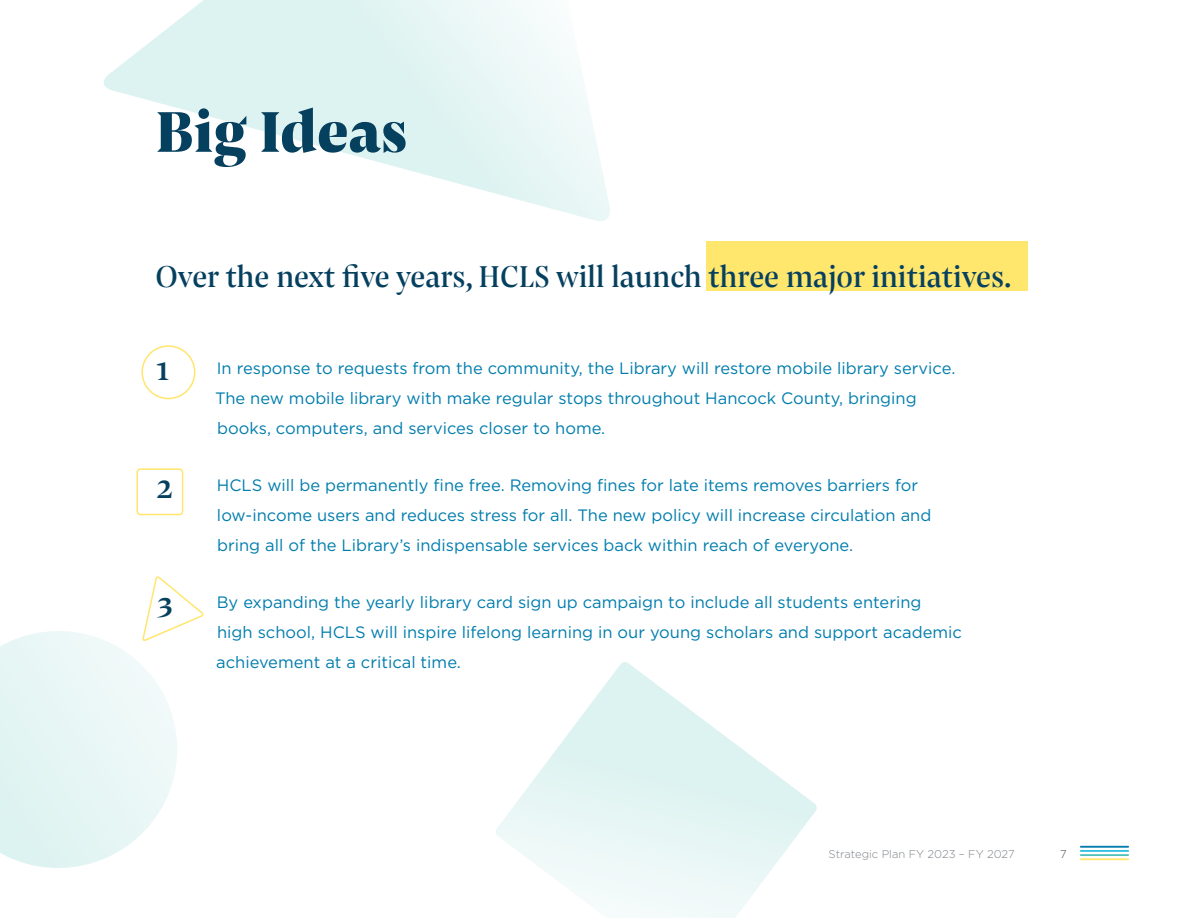
<style>
.page{position:relative;width:1188px;height:918px;background:#fff}
.page>*{position:absolute;margin:0;border:0;box-sizing:border-box;transform-origin:0 0}
.Header_1{font:800 60px "Pensum Display";color:#06405f}
.Body_Text{font:36px "Pensum Display";color:#06405f}
.Body_Text-2{font:31.5px "Pensum Display";color:#06405f}
.Body_Text-3{font:16.5px/30px "Gotham";color:#007dad}
.t1{font:300 11.25px "Gotham";color:#7e8288}
.t2{font:300 11.25px "Gotham";color:#474c55}
</style>
<div class="page">
<hr style="left:1081px;top:846px;width:47px;height:2px;background:#007dad">
<hr style="left:1081px;top:850px;width:47px;height:2px;background:#31c2e1">
<hr style="left:1081px;top:854px;width:47px;height:2px;background:#53c2ba">
<hr style="left:1081px;top:858px;width:47px;height:2px;background:#ffe66d">
<div style="left:136px;top:468px;width:47px;height:47px;border:2px solid #ffe66d;border-radius:3px"></div>
<div style="left:141px;top:345px;width:54px;height:54px;border:2px solid #ffe66d;border-radius:50%"></div>
<div style="left:706px;top:241px;width:322px;height:49px;background:#ffe66d"></div>
<svg style="left:0;top:631px;width:177px;height:237px;fill:#e9f7f5"></svg>
<svg style="left:496px;top:662px;width:321px;height:256px"></svg>
<svg style="left:104px;top:0;width:506px;height:221px"></svg>
<svg style="left:141px;top:576px;width:63px;height:65px"></svg>
<p class="Header_1" style="left:155px;top:87px;width:254px">Big Ideas</p>
<p class="Body_Text-2" style="left:156px;top:253px;width:858px">Over the next five years, HCLS will launch three major initiatives.</p>
<p class="Body_Text" style="left:156px;top:342px;width:14px">1</p>
<p class="Body_Text-3" style="left:215px;top:353px;width:742px">In response to requests from the community, the Library will restore mobile library service.<br>The new mobile library with make regular stops throughout Hancock County, bringing books, computers, and services closer to home.</p>
<p class="Body_Text" style="left:156px;top:459px;width:19px">2</p>
<p class="Body_Text-3" style="left:217px;top:470px;width:716px">HCLS will be permanently fine free. Removing fines for late items removes barriers for low-income users and reduces stress for all. The new policy will increase circulation and bring all of the Library’s indispensable services back within reach of everyone.</p>
<p class="Body_Text" style="left:156px;top:578px;width:18px">3</p>
<p class="Body_Text-3" style="left:216px;top:587px;width:747px">By expanding the yearly library card sign up campaign to include all students entering<br>high school, HCLS will inspire lifelong learning in our young scholars and support academic achievement at a critical time.</p>
<p class="t1" style="left:829px;top:847px;width:188px">Strategic Plan FY 2023 – FY 2027</p>
<p class="t2" style="left:1060px;top:847px;width:8px">7</p>
</div>
